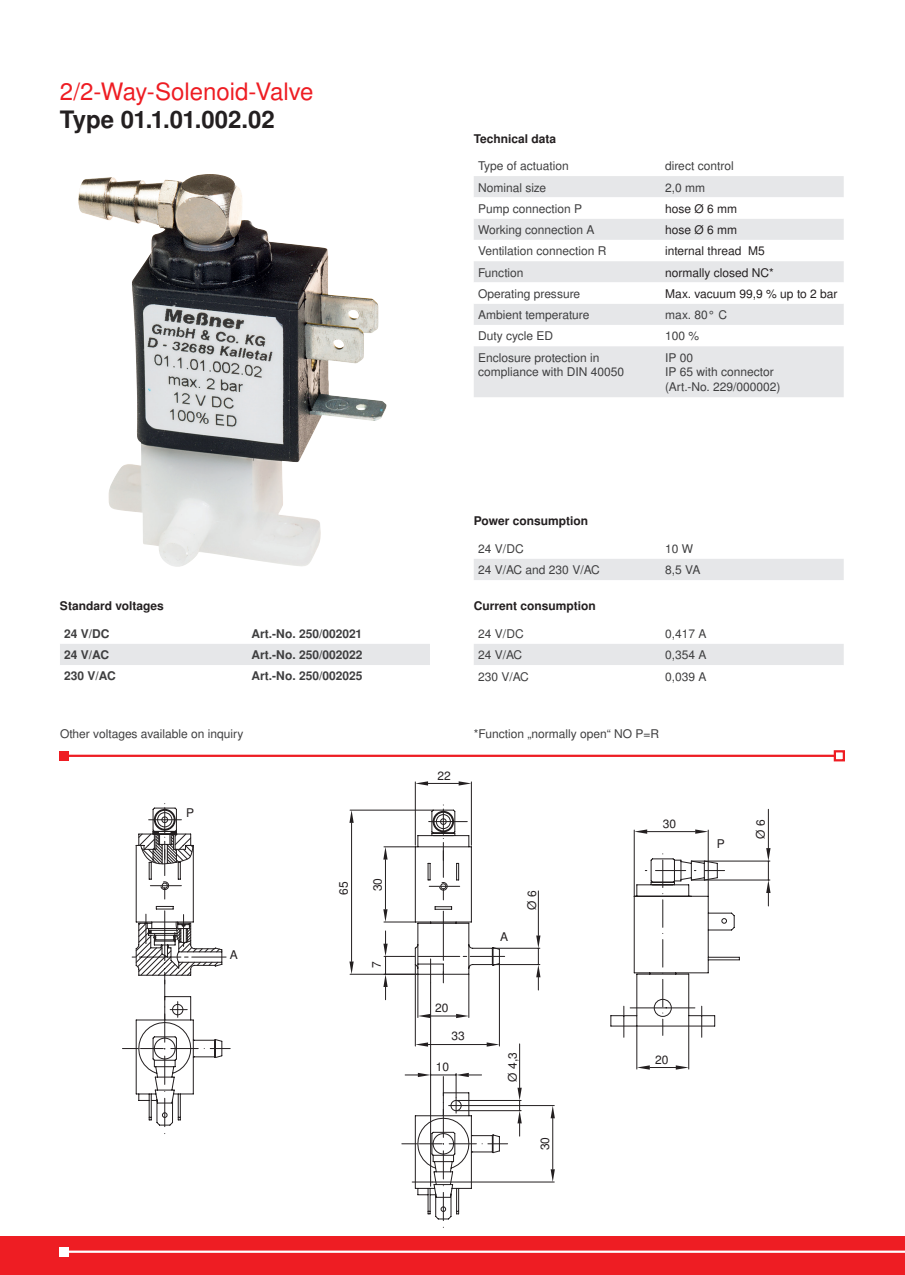
<style>
.page{position:relative;width:905px;height:1275px;background:#fff}
.page>*{position:absolute;margin:0;border:0;box-sizing:border-box;transform-origin:0 0}
.t1{font:24px "Nimbus San LOT";color:#ee1d23}
.t2{font:700 24px "Nimbus San LOT";color:#231f20}
.t3{font:12px/14.4px "Nimbus San LOT";color:#3e3e3f}
.t4{font:12px "Nimbus San LOT";color:#231f20}
.t5{font:700 12px "Nimbus San LOT";color:#3e3e3f}
.t6{font:700 12px "Nimbus San LOT";color:#231f20}
</style>
<div class="page">
<div style="left:0;top:1236px;width:905px;height:39px;background:#ee1d23"></div>
<img style="left:78px;top:174px;width:308px;height:393px">
<div style="left:474px;top:559px;width:370px;height:21px;background:#e6e7e9"></div>
<div style="left:474px;top:644px;width:370px;height:21px;background:#e6e7e9"></div>
<div style="left:60px;top:644px;width:370px;height:21px;background:#e6e7e9"></div>
<hr style="left:64px;top:755px;width:771px;height:2px;background:#ee1d23">
<div style="left:60px;top:751px;width:9px;height:9px;background:#ee1d23"></div>
<div style="left:834px;top:750px;width:11px;height:11px;border:2px solid #ee1d23"></div>
<div style="left:474px;top:176px;width:370px;height:221px;background:#e6e7e9"></div>
<svg style="left:474px;top:197px;width:370px;height:22px"></svg>
<svg style="left:474px;top:240px;width:370px;height:106px"></svg>
<svg style="left:122px;top:803px;width:108px;height:324px"></svg>
<hr style="left:768px;top:809px;width:1px;height:39px;background:#231f20">
<svg style="left:610px;top:829px;width:160px;height:241px"></svg>
<hr style="left:350px;top:974px;width:68px;height:1px;background:#231f20">
<hr style="left:351px;top:823px;width:1px;height:138px;background:#231f20">
<svg style="left:349px;top:961px;width:3px;height:13px"></svg>
<svg style="left:349px;top:810px;width:3px;height:13px"></svg>
<svg style="left:352px;top:782px;width:202px;height:401px"></svg>
<svg style="left:383px;top:805px;width:125px;height:422px"></svg>
<hr style="left:64px;top:1250px;width:841px;height:3px;background:#fff">
<div style="left:60px;top:1247px;width:9px;height:9px;background:#fff"></div>
<h1 class="t1" style="left:60px;top:77px;width:255px">2/2-Way-Solenoid-Valve</h1>
<h1 class="t2" style="left:60px;top:106px;width:216px">Type 01.1.01.002.02</h1>
<p class="t6" style="left:474px;top:131px;width:84px">Technical data</p>
<p class="t3" style="left:478px;top:159px;width:92px">Type of actuation</p>
<p class="t3" style="left:665px;top:159px;width:70px">direct control</p>
<p class="t3" style="left:478px;top:180px;width:70px">Nominal size</p>
<p class="t3" style="left:665px;top:180px;width:42px">2,0 mm</p>
<p class="t3" style="left:478px;top:202px;width:106px">Pump connection P</p>
<p class="t4" style="left:665px;top:201px;width:74px">hose Ø 6 mm</p>
<p class="t3" style="left:478px;top:223px;width:118px">Working connection A</p>
<p class="t4" style="left:665px;top:223px;width:74px">hose Ø 6 mm</p>
<p class="t3" style="left:478px;top:244px;width:130px">Ventilation connection R</p>
<p class="t4" style="left:665px;top:244px;width:101px">internal thread M5</p>
<p class="t3" style="left:478px;top:266px;width:47px">Function</p>
<p class="t4" style="left:665px;top:265px;width:110px">normally closed NC*</p>
<p class="t3" style="left:478px;top:287px;width:104px">Operating pressure</p>
<p class="t4" style="left:665px;top:286px;width:174px">Max. vacuum 99,9 % up to 2 bar</p>
<p class="t3" style="left:478px;top:308px;width:113px">Ambient temperature</p>
<p class="t3" style="left:665px;top:308px;width:63px">max. 80° C</p>
<p class="t3" style="left:478px;top:329px;width:77px">Duty cycle ED</p>
<p class="t3" style="left:665px;top:329px;width:36px">100 %</p>
<p class="t3" style="left:478px;top:351px;width:148px">Enclosure protection in compliance with DIN 40050</p>
<p class="t3" style="left:665px;top:351px;width:117px">IP 00<br>IP 65 with connector (Art.-No. 229/000002)</p>
<p class="t6" style="left:474px;top:514px;width:116px">Power consumption</p>
<p class="t3" style="left:478px;top:542px;width:47px">24 V/DC</p>
<p class="t3" style="left:665px;top:542px;width:30px">10 W</p>
<p class="t3" style="left:478px;top:563px;width:123px">24 V/AC and 230 V/AC</p>
<p class="t3" style="left:665px;top:563px;width:37px">8,5 VA</p>
<p class="t6" style="left:60px;top:599px;width:105px">Standard voltages</p>
<p class="t6" style="left:474px;top:599px;width:123px">Current consumption</p>
<p class="t5" style="left:64px;top:626px;width:47px">24 V/DC</p>
<p class="t5" style="left:251px;top:626px;width:112px">Art.-No. 250/002021</p>
<p class="t5" style="left:64px;top:648px;width:46px">24 V/AC</p>
<p class="t5" style="left:251px;top:648px;width:113px">Art.-No. 250/002022</p>
<p class="t5" style="left:64px;top:669px;width:53px">230 V/AC</p>
<p class="t5" style="left:251px;top:669px;width:113px">Art.-No. 250/002025</p>
<p class="t3" style="left:478px;top:627px;width:47px">24 V/DC</p>
<p class="t3" style="left:665px;top:627px;width:43px">0,417 A</p>
<p class="t3" style="left:478px;top:648px;width:46px">24 V/AC</p>
<p class="t3" style="left:665px;top:648px;width:43px">0,354 A</p>
<p class="t3" style="left:478px;top:669px;width:52px">230 V/AC</p>
<p class="t3" style="left:665px;top:669px;width:43px">0,039 A</p>
<p class="t3" style="left:60px;top:727px;width:185px">Other voltages available on inquiry</p>
<p class="t3" style="left:474px;top:727px;width:187px">*Function „normally open“ NO P=R</p>
<p class="t4" style="left:186px;top:806px;width:10px">P</p>
<p class="t4" style="left:230px;top:948px;width:10px">A</p>
<p class="t4" style="left:336px;top:895px;width:15px;rotate:-90deg">65</p>
<p class="t4" style="left:370px;top:891px;width:15px;rotate:-90deg">30</p>
<p class="t4" style="left:369px;top:968px;width:8px;rotate:-90deg">7</p>
<p class="t4" style="left:437px;top:768px;width:15px">22</p>
<p class="t4" style="left:435px;top:1001px;width:15px">20</p>
<p class="t4" style="left:451px;top:1029px;width:15px">33</p>
<p class="t4" style="left:436px;top:1059px;width:15px">10</p>
<p class="t4" style="left:500px;top:929px;width:10px">A</p>
<p class="t4" style="left:525px;top:910px;width:21px;rotate:-90deg">Ø 6</p>
<p class="t4" style="left:505px;top:1081px;width:31px;rotate:-90deg">Ø 4,3</p>
<p class="t4" style="left:538px;top:1150px;width:15px;rotate:-90deg">30</p>
<p class="t4" style="left:663px;top:816px;width:15px">30</p>
<p class="t4" style="left:717px;top:837px;width:10px">P</p>
<p class="t4" style="left:753px;top:838px;width:21px;rotate:-90deg">Ø 6</p>
<p class="t4" style="left:655px;top:1052px;width:15px">20</p>
</div>
